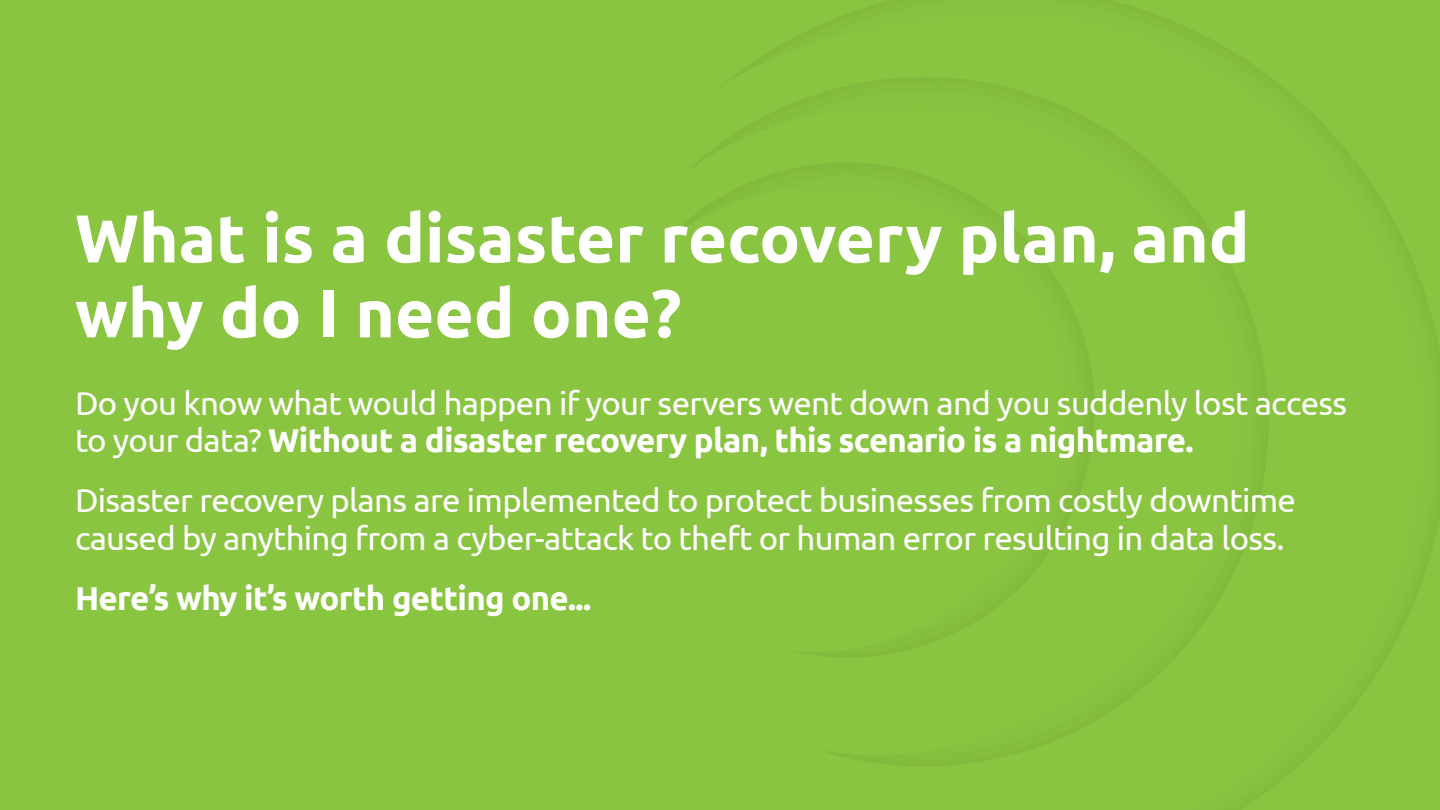
<style>
.page{position:relative;width:1440px;height:810px;background:#8ac541}
.page>*{position:absolute;margin:0;border:0;box-sizing:border-box;transform-origin:0 0}
.t1{font:700 67.5px/75px "Ubuntu";color:#fff}
.t2{font:33px/37.5px "Ubuntu";letter-spacing:-.02em;color:#fff}
.t3{font:700 33px "Ubuntu";letter-spacing:-.02em;color:#fff}
.s1{font-weight:700}
</style>
<div class="page">
<svg style="left:668px;top:174px;width:393px;height:483px"></svg>
<h1 class="t1" style="left:75px;top:200px;width:1176px">What is a disaster recovery plan, and why do I need one?</h1>
<p class="t2" style="left:75px;top:383px;width:1274px">Do you know what would happen if your servers went down and you suddenly lost access to your data? <span class="s1">Without a disaster recovery plan, this scenario is a nightmare.</span></p>
<p class="t2" style="left:75px;top:481px;width:1222px">Disaster recovery plans are implemented to protect businesses from costly downtime caused by anything from a cyber-attack to theft or human error resulting in data loss.</p>
<p class="t3" style="left:75px;top:578px;width:518px">Here’s why it’s worth getting one...</p>
</div>
